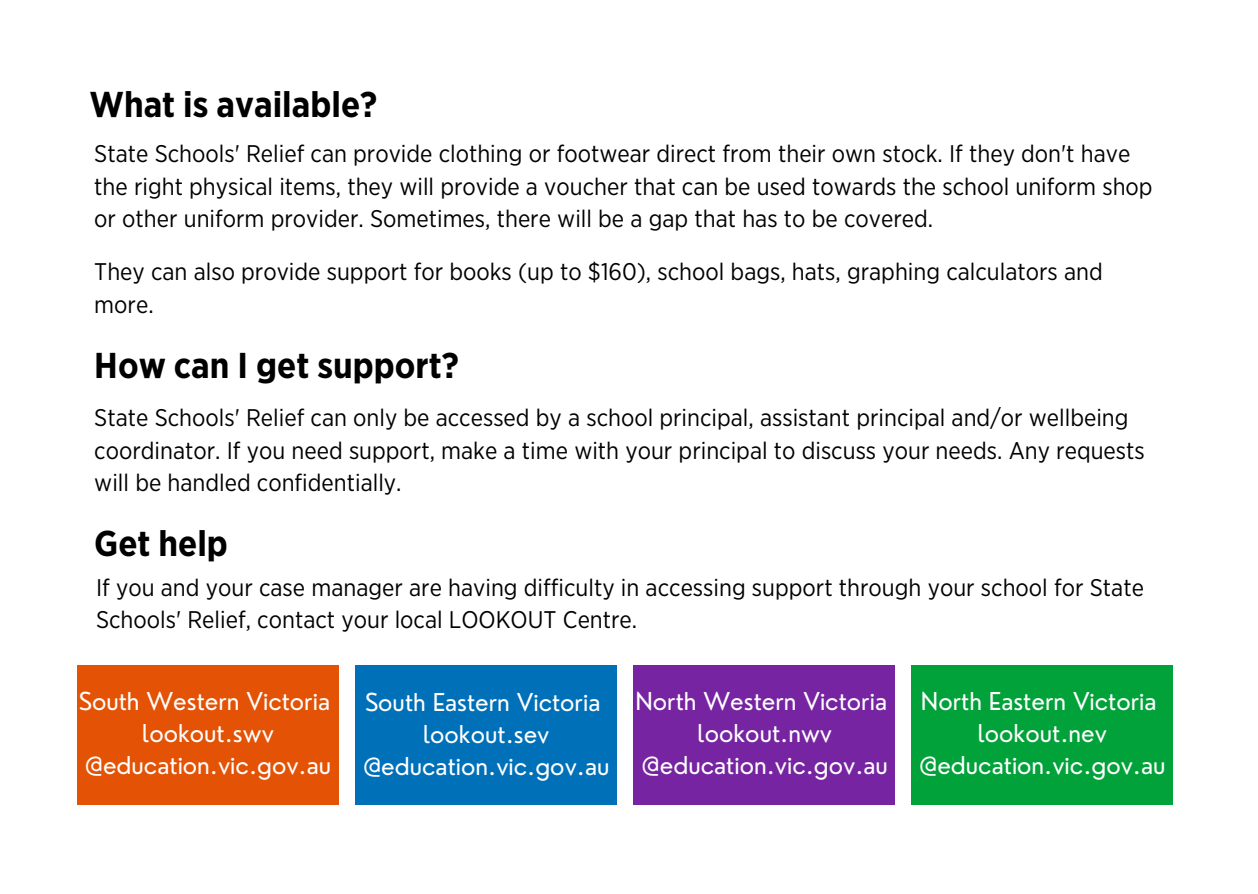
<style>
.page{position:relative;width:1258px;height:894px;background:#fff}
.page>*{position:absolute;margin:0;border:0;box-sizing:border-box;transform-origin:0 0}
.t1{font:700 36px "Gotham Narrow";color:#000}
.t2{font:24px/32.4px "Gotham Narrow";color:#000}
.t3{font:24px "Nourd";color:#fff}
</style>
<div class="page">
<div style="left:911px;top:665px;width:261px;height:139px;background:#00a239"></div>
<div style="left:634px;top:665px;width:261px;height:139px;background:#7724a2"></div>
<div style="left:355px;top:665px;width:261px;height:139px;background:#0070b9"></div>
<div style="left:77px;top:665px;width:261px;height:139px;background:#e35205"></div>
<p class="t1" style="left:89px;top:88px;width:289px">What is available?</p>
<p class="t2" style="left:94px;top:139px;width:1060px">State Schools' Relief can provide clothing or footwear direct from their own stock. If they don't have the right physical items, they will provide a voucher that can be used towards the school uniform shop or other uniform provider. Sometimes, there will be a gap that has to be covered.</p>
<p class="t2" style="left:94px;top:256px;width:1010px">They can also provide support for books (up to $160), school bags, hats, graphing calculators and more.</p>
<p class="t1" style="left:94px;top:349px;width:366px">How can I get support?</p>
<p class="t2" style="left:94px;top:402px;width:1052px">State Schools' Relief can only be accessed by a school principal, assistant principal and/or wellbeing coordinator. If you need support, make a time with your principal to discuss your needs. Any requests will be handled confidentially.</p>
<p class="t1" style="left:94px;top:526px;width:135px">Get help</p>
<p class="t2" style="left:96px;top:572px;width:1049px">If you and your case manager are having difficulty in accessing support through your school for State<br>Schools' Relief, contact your local LOOKOUT Centre.</p>
<p class="t3" style="left:79px;top:686px;width:253px">South Western Victoria</p>
<p class="t3" style="left:142px;top:718px;width:133px">lookout.swv</p>
<p class="t3" style="left:85px;top:750px;width:248px">@education.vic.gov.au</p>
<p class="t3" style="left:365px;top:687px;width:237px">South Eastern Victoria</p>
<p class="t3" style="left:423px;top:719px;width:128px">lookout.sev</p>
<p class="t3" style="left:363px;top:751px;width:248px">@education.vic.gov.au</p>
<p class="t3" style="left:635px;top:686px;width:253px">North Western Victoria</p>
<p class="t3" style="left:697px;top:718px;width:136px">lookout.nwv</p>
<p class="t3" style="left:641px;top:750px;width:248px">@education.vic.gov.au</p>
<p class="t3" style="left:921px;top:686px;width:237px">North Eastern Victoria</p>
<p class="t3" style="left:978px;top:718px;width:131px">lookout.nev</p>
<p class="t3" style="left:919px;top:750px;width:248px">@education.vic.gov.au</p>
</div>
